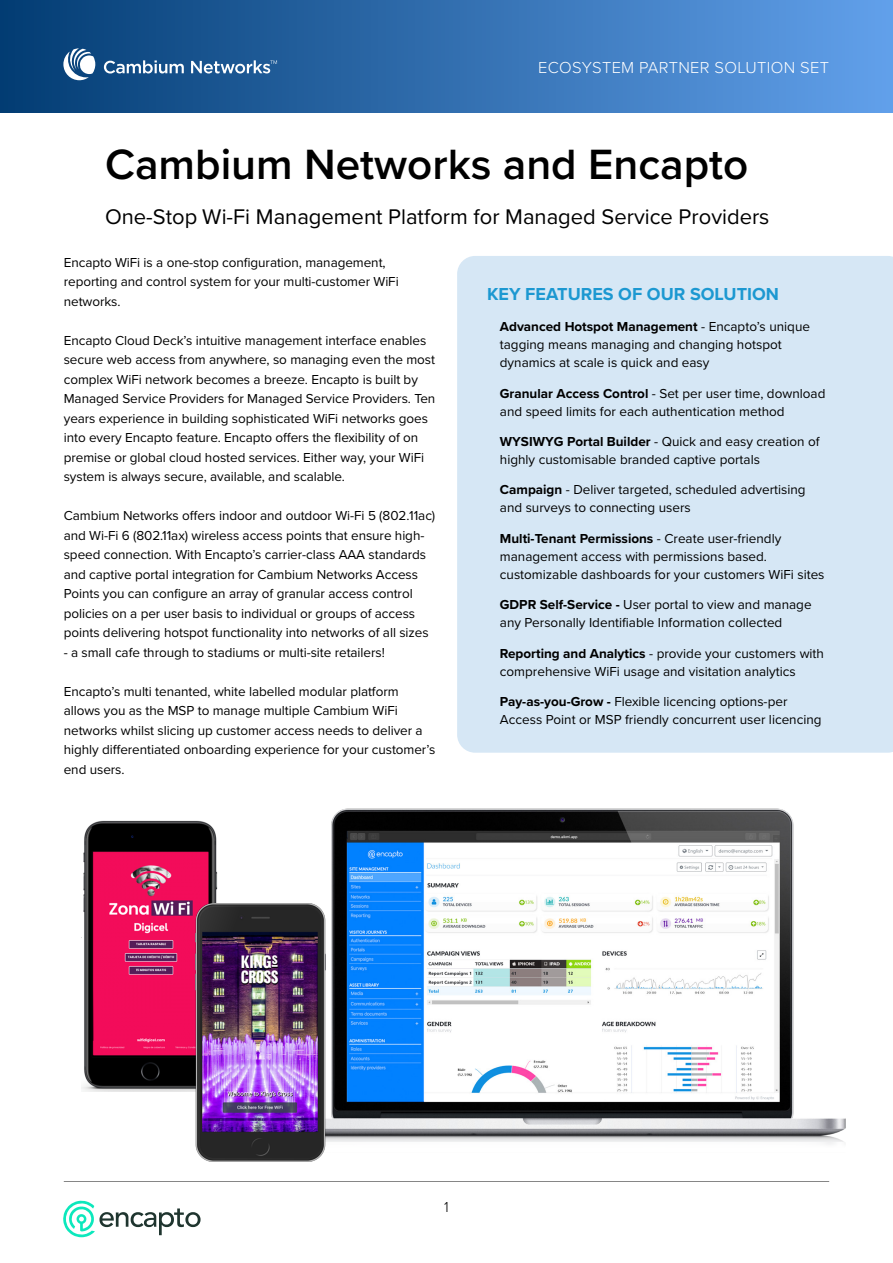
<style>
.page{position:relative;width:893px;height:1263px;background:#fff}
.page>*{position:absolute;margin:0;border:0;box-sizing:border-box;transform-origin:0 0}
.t1{font:600 43.95px "Proxima Nova";color:#000}
.t2{font:21.9px "Proxima Nova";color:#000}
.t3{font:700 18px "Proxima Nova";color:#1c98d1}
.t4{font:18px "Proxima Nova";letter-spacing:.14em;color:#fff}
.t5{font:300 16.5px "Proxima Nova";letter-spacing:.02em;color:#fff}
.t6{font:300 15px "Proxima Nova";color:#000}
.t7{font:13.5px/19.5px "Proxima Nova";letter-spacing:-.005em;color:#000}
.s1{font-weight:700}
</style>
<div class="page">
<hr style="left:64px;top:1181px;width:765px;height:1px;background:#000">
<div style="left:0;top:0;width:893px;height:113px;background:linear-gradient(to right,#023c73,#62a0eb)"></div>
<svg style="left:104px;top:60px;width:223px;height:24px;background:#3b6da0"></svg>
<svg style="left:53px;top:48px;width:42px;height:45px"></svg>
<svg style="left:63px;top:1200px;width:138px;height:37px"></svg>
<div style="left:457px;top:256px;width:436px;height:497px;background:#d6e7f5"></div>
<img style="left:82px;top:820px;width:136px;height:271px">
<img style="left:326px;top:808px;width:520px;height:336px">
<img style="left:196px;top:903px;width:130px;height:258px">
<p class="t5" style="left:538px;top:55px;width:292px">ECOSYSTEM PARTNER SOLUTION SET</p>
<h3 class="t4" style="left:709px;top:65px;width:126px">DATA SHEET</h3>
<h1 class="t1" style="left:105px;top:132px;width:645px">Cambium Networks and Encapto</h1>
<h2 class="t2" style="left:105px;top:200px;width:666px">One-Stop Wi-Fi Management Platform for Managed Service Providers</h2>
<p class="t7" style="left:64px;top:252px;width:336px">Encapto WiFi is a one-stop configuration, management, reporting and control system for your multi-customer WiFi networks.</p>
<p class="t7" style="left:64px;top:330px;width:373px">Encapto Cloud Deck’s intuitive management interface enables secure web access from anywhere, so managing even the most complex WiFi network becomes a breeze. Encapto is built by Managed Service Providers for Managed Service Providers. Ten years experience in building sophisticated WiFi networks goes into every Encapto feature. Encapto offers the flexibility of on premise or global cloud hosted services. Either way, your WiFi system is always secure, available, and scalable.</p>
<p class="t7" style="left:64px;top:505px;width:373px">Cambium Networks offers indoor and outdoor Wi-Fi 5 (802.11ac) and Wi-Fi 6 (802.11ax) wireless access points that ensure high&shy;speed connection. With Encapto’s carrier-class AAA standards and captive portal integration for Cambium Networks Access Points you can configure an array of granular access control policies on a per user basis to individual or groups of access points delivering hotspot functionality into networks of all sizes</p>
<p class="t7" style="left:64px;top:642px;width:322px">- a small cafe through to stadiums or multi-site retailers!</p>
<p class="t7" style="left:64px;top:681px;width:373px">Encapto’s multi tenanted, white labelled modular platform allows you as the MSP to manage multiple Cambium WiFi networks whilst slicing up customer access needs to deliver a highly differentiated onboarding experience for your customer’s end users.</p>
<h3 class="t3" style="left:487px;top:281px;width:293px">KEY FEATURES OF OUR SOLUTION</h3>
<p class="t7" style="left:500px;top:317px;width:312px;line-height:18px"><span class="s1">Advanced Hotspot Management</span> - Encapto’s unique tagging means managing and changing hotspot dynamics at scale is quick and easy</p>
<p class="t7" style="left:500px;top:383px;width:327px;line-height:18px"><span class="s1">Granular Access Control</span> - Set per user time, download and speed limits for each authentication method</p>
<p class="t7" style="left:500px;top:432px;width:321px;line-height:18px"><span class="s1">WYSIWYG Portal Builder</span> - Quick and easy creation of highly customisable branded captive portals</p>
<p class="t7" style="left:500px;top:480px;width:307px;line-height:18px"><span class="s1">Campaign</span> - Deliver targeted, scheduled advertising and surveys to connecting users</p>
<p class="t7" style="left:500px;top:529px;width:326px;line-height:18px"><span class="s1">Multi-Tenant Permissions</span> - Create user-friendly management access with permissions based. customizable dashboards for your customers WiFi sites</p>
<p class="t7" style="left:500px;top:595px;width:313px;line-height:18px"><span class="s1">GDPR Self-Service -</span> User portal to view and manage any Personally Identifiable Information collected</p>
<p class="t7" style="left:500px;top:644px;width:326px;line-height:18px"><span class="s1">Reporting and Analytics</span> - provide your customers with comprehensive WiFi usage and visitation analytics</p>
<p class="t7" style="left:500px;top:692px;width:323px;line-height:18px"><span class="s1">Pay-as-you-Grow -</span> Flexible licencing options-per<br>Access Point or MSP friendly concurrent user licencing</p>
<p class="t6" style="left:444px;top:1195px;width:6px">1</p>
</div>
